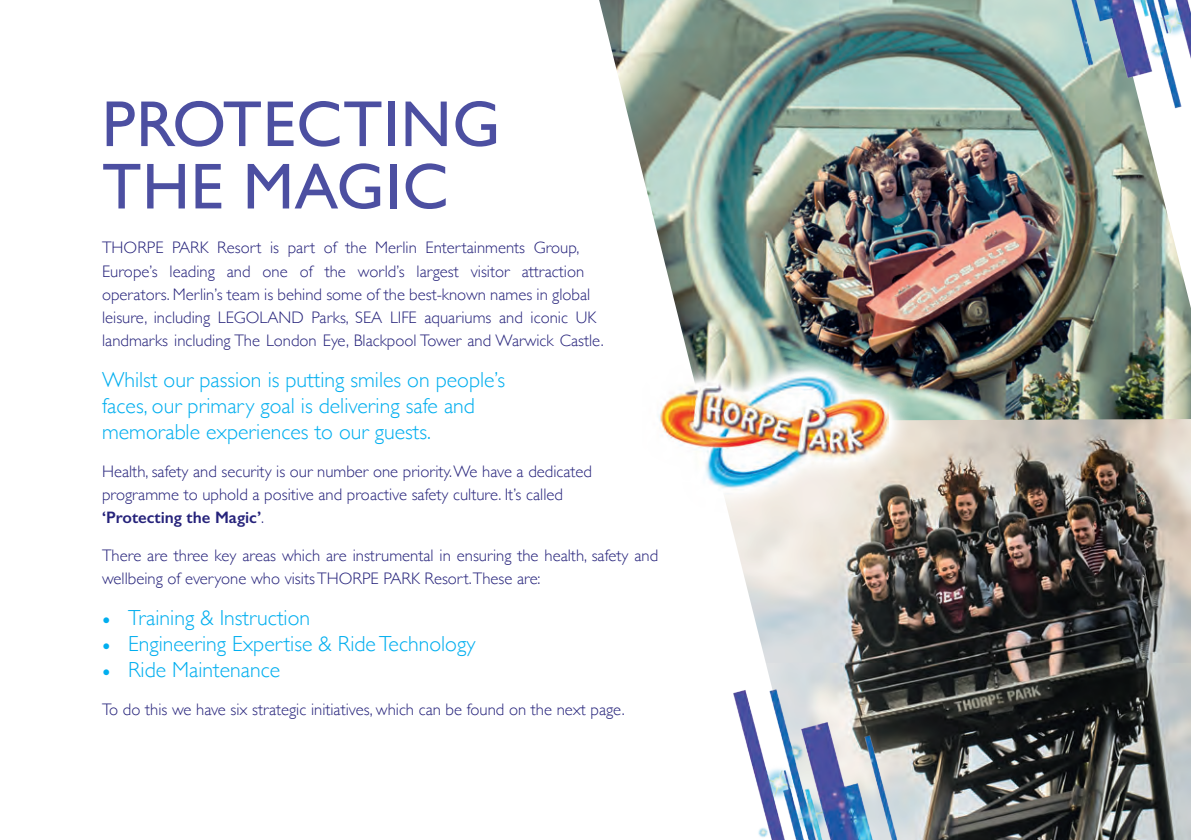
<style>
.page{position:relative;width:1191px;height:840px;background:#fff}
.page>*{position:absolute;margin:0;border:0;box-sizing:border-box;transform-origin:0 0}
.t1{font:65.2px/62.4px "Gill Sans";letter-spacing:.01em;color:#4c4fa1}
.t2{font:300 21.8px/26px "Gill Sans";color:#00aeef}
.t3{font:300 16.6px/23.2px "Gill Sans";color:#26237b}
.s1{font-weight:600}
.s2{font-family:"Minion Pro";font-weight:400}
</style>
<div class="page">
<img style="left:599px;top:0;width:592px;height:419px">
<img style="left:731px;top:419px;width:460px;height:420px">
<img style="left:731px;top:678px;width:199px;height:161px">
<img style="left:1032px;top:0;width:159px;height:145px">
<img style="left:642px;top:331px;width:271px;height:192px">
<h1 class="t1" style="left:102px;top:92px;width:400px">PROTECTING<br>THE MAGIC</h1>
<p class="t3" style="left:102px;top:235px;width:503px">THORPE PARK Resort is part of the Merlin Entertainments Group, Europe’s leading and one of the world’s largest visitor attraction operators. Merlin’s team is behind some of the best-known names in global leisure, including LEGOLAND Parks, SEA LIFE aquariums and iconic UK landmarks including The London Eye, Blackpool Tower and Warwick Castle.</p>
<h2 class="t2" style="left:102px;top:365px;width:405px">Whilst our passion is putting smiles on people’s faces, our primary goal is delivering safe and memorable experiences to our guests.</h2>
<p class="t3" style="left:102px;top:458px;width:491px">Health, safety and security is our number one priority. We have a dedicated programme to uphold a positive and proactive safety culture. It’s called <span class="s1">‘Protecting the Magic’</span>.</p>
<p class="t3" style="left:102px;top:543px;width:557px">There are three key areas which are instrumental in ensuring the health, safety and wellbeing of everyone who visits THORPE PARK Resort.These are:</p>
<h2 class="t2" style="left:102px;top:603px;width:209px"><span class="s2">•</span> Training &amp; Instruction</h2>
<h2 class="t2" style="left:102px;top:629px;width:375px"><span class="s2">•</span> Engineering Expertise &amp; Ride Technology</h2>
<h2 class="t2" style="left:102px;top:655px;width:180px"><span class="s2">•</span> Ride Maintenance</h2>
<p class="t3" style="left:102px;top:696px;width:524px">To do this we have six strategic initiatives, which can be found on the next page.</p>
</div>
